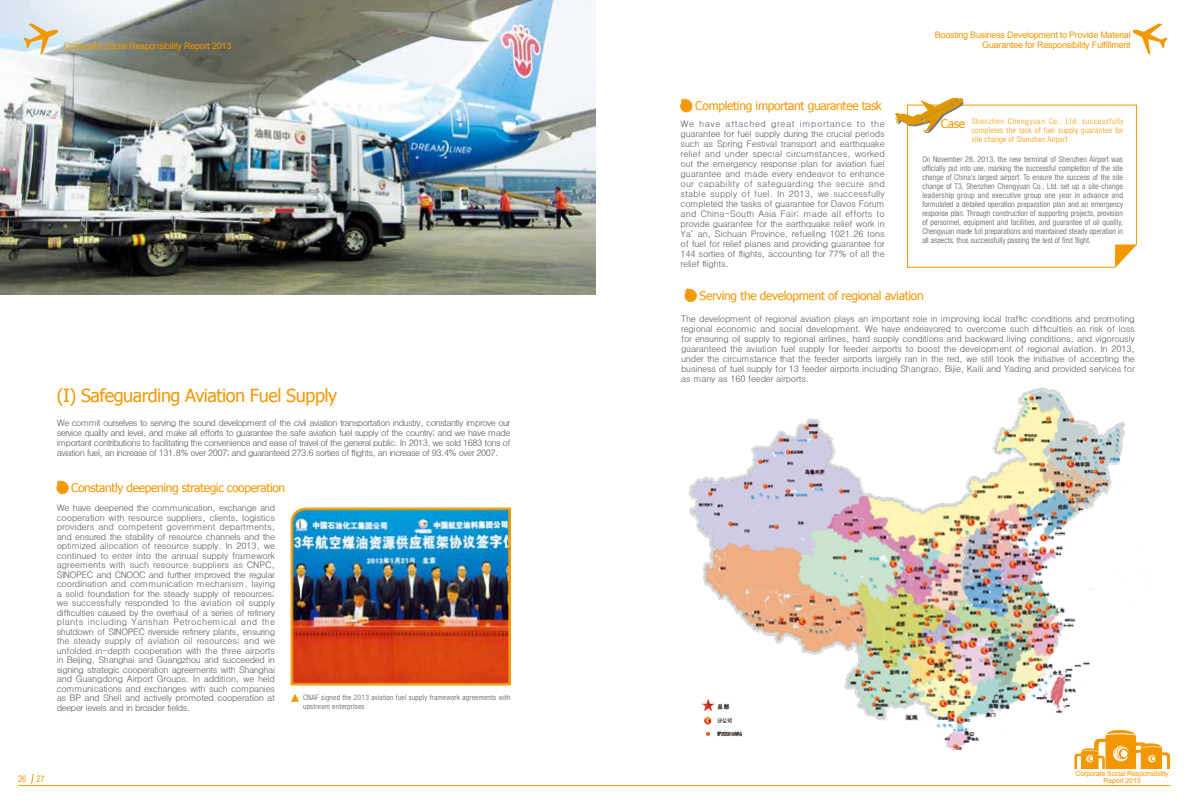
<style>
.page{position:relative;width:1191px;height:808px;background:#fff}
.page>*{position:absolute;margin:0;border:0;box-sizing:border-box;transform-origin:0 0}
.t1{font:18px "Tahoma";letter-spacing:-.025em;color:#f39700}
.t2{font:12px "Tahoma";letter-spacing:-.025em;color:#f39700}
.t3{font:9px/10px "Dotum";letter-spacing:-.03em;color:#595757;text-align:justify}
.t4{font:9px/10px "Arial";letter-spacing:-.025em;color:#f39700;text-align:right}
.t5{font:9px "Arial Narrow";color:#f39700}
.t6{font:300 condensed 8px/9px "Helvetica Neue LT Std";letter-spacing:.005em;color:#595757;text-align:justify}
.t7{font:300 condensed 8px/9px "Helvetica Neue LT Std";letter-spacing:.025em;color:#f39700;text-align:justify}
.t8{font:300 condensed 7.5px/9px "Helvetica Neue LT Std";letter-spacing:.035em;color:#595757}
.t9{font:7px/6.4px "Arial";letter-spacing:-.02em;color:#f39700;text-align:center}
</style>
<div class="page">
<svg style="left:291px;top:508px;width:219px;height:177px"></svg>
<img style="left:292px;top:509px;width:217px;height:174px">
<svg style="left:291px;top:694px;width:8px;height:8px"></svg>
<img style="left:0;top:0;width:595px;height:294px">
<svg style="left:57px;top:481px;width:12px;height:13px"></svg>
<svg style="left:680px;top:99px;width:12px;height:13px"></svg>
<img style="left:688px;top:387px;width:457px;height:364px">
<svg style="left:894px;top:97px;width:243px;height:171px"></svg>
<svg style="left:684px;top:289px;width:12px;height:13px"></svg>
<hr style="left:18px;top:785px;width:1152px;height:1px;background:#f39700">
<svg style="left:31px;top:774px;width:3px;height:10px"></svg>
<svg style="left:1074px;top:730px;width:96px;height:39px"></svg>
<svg style="left:23px;top:23px;width:36px;height:32px"></svg>
<svg style="left:1132px;top:23px;width:35px;height:32px"></svg>
<p class="t4" style="left:64px;top:41px;width:169px">Corporate Social Responsibility Report 2013</p>
<h1 class="t1" style="left:57px;top:383px;width:282px">(I) Safeguarding Aviation Fuel Supply</h1>
<p class="t3" style="left:57px;top:418px;width:455px">We commit ourselves to serving the sound development of the civil aviation transportation industry, constantly improve our service quality and level, and make all efforts to guarantee the safe aviation fuel supply of the country; and we have made important contributions to facilitating the convenience and ease of travel of the general public. In 2013, we sold 1683 tons of aviation fuel, an increase of 131.8% over 2007; and guaranteed 273.6 sorties of flights, an increase of 93.4% over 2007.</p>
<h2 class="t2" style="left:71px;top:479px;width:215px">Constantly deepening strategic cooperation</h2>
<p class="t3" style="left:57px;top:503px;width:220px;line-height:9.5px">We have deepened the communication, exchange and cooperation with resource suppliers, clients, logistics providers and competent government departments, and ensured the stability of resource channels and the optimized allocation of resource supply. In 2013, we continued to enter into the annual supply framework agreements with such resource suppliers as CNPC, SINOPEC and CNOOC and further improved the regular coordination and communication mechanism, laying a solid foundation for the steady supply of resources; we successfully responded to the aviation oil supply difficulties caused by the overhaul of a series of refinery plants including Yanshan Petrochemical and the shutdown of SINOPEC riverside refinery plants, ensuring the steady supply of aviation oil resources; and we unfolded in-depth cooperation with the three airports in Beijing, Shanghai and Guangzhou and succeeded in signing strategic cooperation agreements with Shanghai and Guangdong Airport Groups. In addition, we held communications and exchanges with such companies as BP and Shell and actively promoted cooperation at deeper levels and in broader fields.</p>
<p class="t8" style="left:303px;top:693px;width:209px">CNAF signed the 2013 aviation fuel supply framework agreements with upstream enterprises</p>
<p class="t5" style="left:18px;top:772px;width:28px">26 27</p>
<p class="t4" style="left:934px;top:30px;width:197px">Boosting Business Development to Provide Material<br>Guarantee for Responsibility Fulfillment</p>
<h2 class="t2" style="left:695px;top:98px;width:188px">Completing important guarantee task</h2>
<p class="t3" style="left:680px;top:119px;width:206px">We have attached great importance to the guarantee for fuel supply during the crucial periods such as Spring Festival transport and earthquake relief and under special circumstances, worked out the emergency response plan for aviation fuel guarantee and made every endeavor to enhance our capability of safeguarding the secure and stable supply of fuel. In 2013, we successfully completed the tasks of guarantee for Davos Forum and China-South Asia Fair; made all efforts to provide guarantee for the earthquake relief work in Ya’ an, Sichuan Province, refueling 1021.26 tons of fuel for relief planes and providing guarantee for 144 sorties of flights, accounting for 77% of all the relief flights.</p>
<p class="t7" style="left:971px;top:116px;width:153px">Shenzhen Chengyuan Co., Ltd. successfully completes the task of fuel supply guarantee for site change of Shenzhen Airport</p>
<h2 class="t2" style="left:699px;top:287px;width:226px">Serving the development of regional aviation</h2>
<p class="t3" style="left:681px;top:314px;width:455px">The development of regional aviation plays an important role in improving local traffic conditions and promoting regional economic and social development. We have endeavored to overcome such difficulties as risk of loss for ensuring oil supply to regional airlines, hard supply conditions and backward living conditions, and vigorously guaranteed the aviation fuel supply for feeder airports to boost the development of regional aviation. In 2013, under the circumstance that the feeder airports largely ran in the red, we still took the initiative of accepting the business of fuel supply for 13 feeder airports including Shangrao, Bijie, Kaili and Yading and provided services for as many as 160 feeder airports.</p>
<h2 class="t2" style="left:940px;top:116px;width:26px">Case</h2>
<p class="t6" style="left:922px;top:155px;width:202px">On November 28, 2013, the new terminal of Shenzhen Airport was officially put into use, marking the successful completion of the site change of China’s largest airport. To ensure the success of the site change of T3, Shenzhen Chengyuan Co., Ltd. set up a site-change leadership group and executive group one year in advance and formulated a detailed operation preparation plan and an emergency response plan. Through construction of supporting projects, provision of personnel, equipment and facilities, and guarantee of oil quality, Chengyuan made full preparations and maintained steady operation in all aspects, thus successfully passing the test of first flight.</p>
<p class="t9" style="left:1075px;top:771px;width:95px">Corporate Social Responsibility<br>Report 2013</p>
</div>
